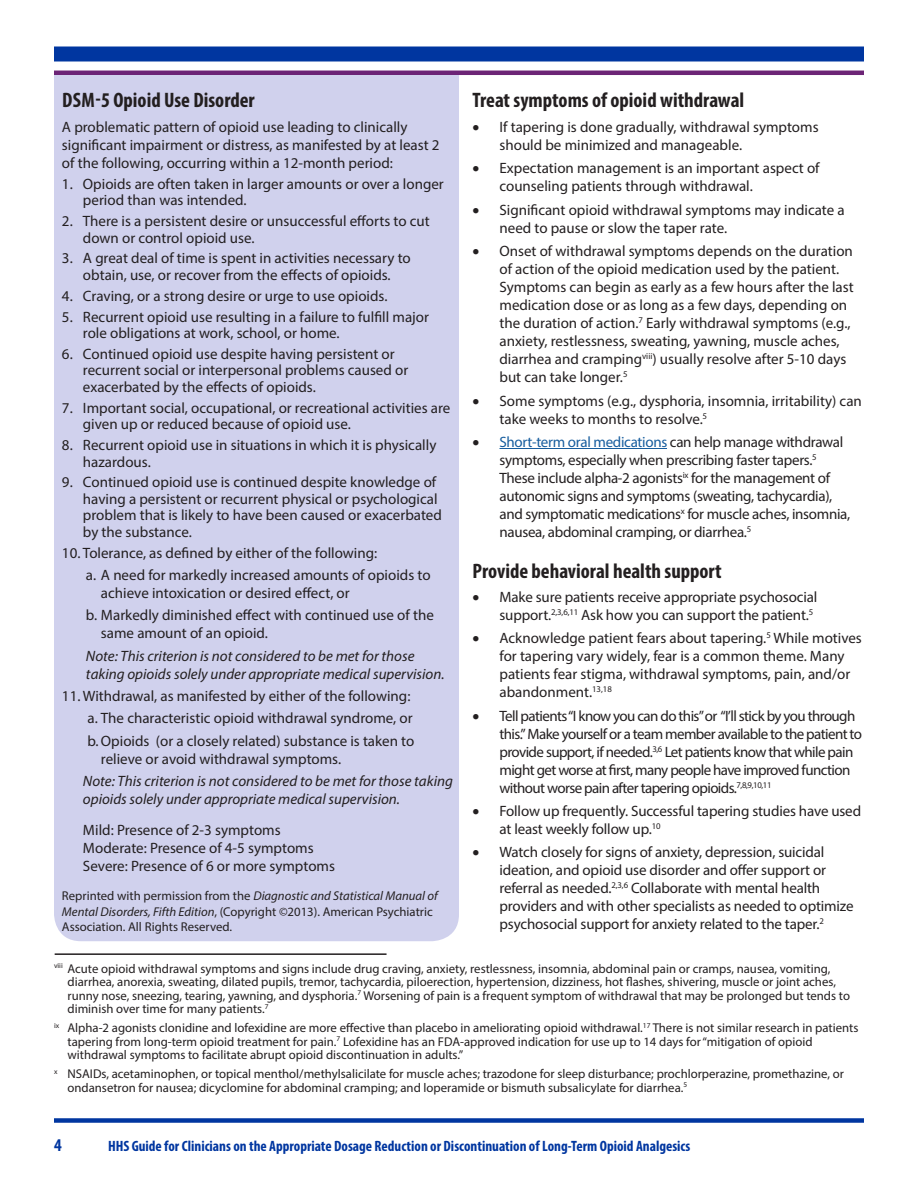
<style>
.page{position:relative;width:918px;height:1188px;background:#fff}
.page>*{position:absolute;margin:0;border:0;box-sizing:border-box;transform-origin:0 0}
.t1{font:700 condensed 21px "Myriad Pro";color:#231f20}
.t2{font:700 condensed 18px "Myriad Pro";color:#0036a0}
.List_Paragraph{font:15px/18px "Myriad Pro";color:#231f20}
.List_Paragraph-2{font:15px/18px "Myriad Pro";letter-spacing:-.02em;color:#231f20}
.List_Paragraph-3{font:15px/18px "Myriad Pro";letter-spacing:-.04em;color:#231f20}
.List_Paragraph-4{font:italic 15px/18px "Myriad Pro";color:#231f20}
.t3{font:700 condensed 15px "Myriad Pro";color:#0036a0}
.t4{font:15px "Symbol";color:#231f20}
.t5{font:12.75px/13.5px "Myriad Pro";color:#231f20}
.s1{color:#175d9e}
.s2{font-style:italic}
</style>
<div class="page">
<div style="left:54px;top:46px;width:810px;height:16px;background:#0036a0"></div>
<div style="left:54px;top:1118px;width:810px;height:5px;background:#0036a0"></div>
<hr style="left:54px;top:71px;width:810px;height:4px;background:#6c2476">
<hr style="left:500px;top:448px;width:167px;height:1px;background:#175d9e">
<hr style="left:55px;top:953px;width:332px;height:2px;background:#231f20">
<div style="left:54px;top:75px;width:405px;height:866px;background:#d0d1ed"></div>
<p class="t1" style="left:472px;top:87px;width:273px">Treat symptoms of opioid withdrawal</p>
<p class="List_Paragraph" style="left:500px;top:118px;width:321px;text-indent:-27px">• If tapering is done gradually, withdrawal symptoms should be minimized and manageable.</p>
<p class="List_Paragraph" style="left:500px;top:159px;width:322px;text-indent:-27px">• Expectation management is an important aspect of counseling patients through withdrawal.</p>
<p class="List_Paragraph" style="left:500px;top:201px;width:347px;text-indent:-27px">• Significant opioid withdrawal symptoms may indicate a need to pause or slow the taper rate.</p>
<p class="List_Paragraph" style="left:499px;top:242px;width:356px;text-indent:-27px">• Onset of withdrawal symptoms depends on the duration of action of the opioid medication used by the patient.<br>Symptoms can begin as early as a few hours after the last medication dose or as long as a few days, depending on the duration of action.<sup>7</sup> Early withdrawal symptoms (e.g., anxiety, restlessness, sweating, yawning, muscle aches, diarrhea and cramping<sup>viii</sup>) usually resolve after 5-10 days but can take longer.<sup>5</sup></p>
<p class="List_Paragraph" style="left:500px;top:391px;width:364px;text-indent:-27px">• Some symptoms (e.g., dysphoria, insomnia, irritability) can take weeks to months to resolve.<sup>5</sup></p>
<p class="t4" style="left:472px;top:432px;width:8px">•</p>
<p class="List_Paragraph-2" style="left:499px;top:433px;width:352px"><span class="s1">Short-term oral medications</span> can help manage withdrawal symptoms, especially when prescribing faster tapers.<sup>5<br></sup>These include alpha-2 agonists<sup>ix</sup> for the management of autonomic signs and symptoms (sweating, tachycardia), and symptomatic medications<sup>x</sup> for muscle aches, insomnia, nausea, abdominal cramping, or diarrhea.<sup>5</sup></p>
<p class="t1" style="left:472px;top:558px;width:251px">Provide behavioral health support</p>
<p class="List_Paragraph" style="left:472px;top:588px;width:346px;text-align:right">• Make sure patients receive appropriate psychosocial support.<sup>2,3,6,11</sup> Ask how you can support the patient.<sup>5</sup></p>
<p class="List_Paragraph" style="left:499px;top:629px;width:364px;text-indent:-27px">• Acknowledge patient fears about tapering.<sup>5</sup> While motives for tapering vary widely, fear is a common theme. Many patients fear stigma, withdrawal symptoms, pain, and/or abandonment.<sup>13,18</sup></p>
<p class="List_Paragraph-3" style="left:499px;top:706px;width:364px;text-indent:-27px">• Tell patients “I know you can do this”or “I’ll stick by you through this.” Make yourself or a team member available to the patient to provide support, if needed.<sup>3,6</sup> Let patients know that while pain might get worse at first, many people have improved function without worse pain after tapering opioids.<sup>7,8,9,10,11</sup></p>
<p class="List_Paragraph" style="left:500px;top:802px;width:363px;text-indent:-27px">• Follow up frequently. Successful tapering studies have used at least weekly follow up.<sup>10</sup></p>
<p class="List_Paragraph" style="left:500px;top:843px;width:356px;text-indent:-27px">• Watch closely for signs of anxiety, depression, suicidal ideation, and opioid use disorder and offer support or referral as needed.<sup>2,3,6</sup> Collaborate with mental health providers and with other specialists as needed to optimize psychosocial support for anxiety related to the taper.<sup>2</sup></p>
<p class="t5" style="left:67px;top:962px;width:784px;text-indent:-13px"><sup>viii</sup> Acute opioid withdrawal symptoms and signs include drug craving, anxiety, restlessness, insomnia, abdominal pain or cramps, nausea, vomiting, diarrhea, anorexia, sweating, dilated pupils, tremor, tachycardia, piloerection, hypertension, dizziness, hot flashes, shivering, muscle or joint aches, runny nose, sneezing, tearing, yawning, and dysphoria.<sup>7</sup> Worsening of pain is a frequent symptom of withdrawal that may be prolonged but tends to diminish over time for many patients.<sup>7</sup></p>
<p class="t5" style="left:67px;top:1021px;width:792px;text-indent:-13px"><sup>ix</sup> Alpha-2 agonists clonidine and lofexidine are more effective than placebo in ameliorating opioid withdrawal.<sup>17</sup> There is not similar research in patients tapering from long-term opioid treatment for pain.<sup>7</sup> Lofexidine has an FDA-approved indication for use up to 14 days for “mitigation of opioid withdrawal symptoms to facilitate abrupt opioid discontinuation in adults.”</p>
<p class="t5" style="left:68px;top:1067px;width:778px;text-indent:-14px"><sup>x</sup> NSAIDs, acetaminophen, or topical menthol/methylsalicilate for muscle aches; trazodone for sleep disturbance; prochlorperazine, promethazine, or ondansetron for nausea; dicyclomine for abdominal cramping; and loperamide or bismuth subsalicylate for diarrhea.<sup>5</sup></p>
<p class="t1" style="left:62px;top:87px;width:194px">DSM-5 Opioid Use Disorder</p>
<p class="List_Paragraph" style="left:62px;top:118px;width:379px">A problematic pattern of opioid use leading to clinically significant impairment or distress, as manifested by at least 2 of the following, occurring within a 12-month period:</p>
<p class="List_Paragraph" style="left:83px;top:175px;width:362px;line-height:16.5px;text-indent:-21px">1. Opioids are often taken in larger amounts or over a longer period than was intended.</p>
<p class="List_Paragraph" style="left:83px;top:213px;width:348px;line-height:16.5px;text-indent:-21px">2. There is a persistent desire or unsuccessful efforts to cut down or control opioid use.</p>
<p class="List_Paragraph" style="left:62px;top:250px;width:350px;line-height:16.5px;text-align:center">3. A great deal of time is spent in activities necessary to obtain, use, or recover from the effects of opioids.</p>
<p class="List_Paragraph" style="left:62px;top:287px;width:327px">4. Craving, or a strong desire or urge to use opioids.</p>
<p class="List_Paragraph" style="left:83px;top:308px;width:348px;line-height:16.5px;text-indent:-21px">5. Recurrent opioid use resulting in a failure to fulfill major role obligations at work, school, or home.</p>
<p class="List_Paragraph" style="left:83px;top:345px;width:327px;line-height:16.5px;text-indent:-21px">6. Continued opioid use despite having persistent or recurrent social or interpersonal problems caused or exacerbated by the effects of opioids.</p>
<p class="List_Paragraph" style="left:83px;top:399px;width:369px;line-height:16.5px;text-indent:-21px">7. Important social, occupational, or recreational activities are given up or reduced because of opioid use.</p>
<p class="List_Paragraph" style="left:83px;top:437px;width:355px;line-height:16.5px;text-indent:-21px">8. Recurrent opioid use in situations in which it is physically hazardous.</p>
<p class="List_Paragraph" style="left:83px;top:474px;width:360px;line-height:16.5px;text-indent:-21px">9. Continued opioid use is continued despite knowledge of having a persistent or recurrent physical or psychological problem that is likely to have been caused or exacerbated by the substance.</p>
<p class="List_Paragraph" style="left:62px;top:543px;width:317px">10. Tolerance, as defined by either of the following:</p>
<p class="List_Paragraph" style="left:101px;top:566px;width:331px;text-indent:-15px">a. A need for markedly increased amounts of opioids to achieve intoxication or desired effect, or</p>
<p class="List_Paragraph" style="left:101px;top:606px;width:334px;text-indent:-15px">b. Markedly diminished effect with continued use of the same amount of an opioid.</p>
<p class="List_Paragraph-4" style="left:86px;top:646px;width:360px">Note: This criterion is not considered to be met for those taking opioids solely under appropriate medical supervision.</p>
<p class="List_Paragraph" style="left:62px;top:687px;width:350px">11. Withdrawal, as manifested by either of the following:</p>
<p class="List_Paragraph" style="left:87px;top:709px;width:327px">a. The characteristic opioid withdrawal syndrome, or</p>
<p class="List_Paragraph" style="left:101px;top:731px;width:315px;text-indent:-14px">b.Opioids (or a closely related) substance is taken to relieve or avoid withdrawal symptoms.</p>
<p class="List_Paragraph-4" style="left:83px;top:772px;width:372px">Note: This criterion is not considered to be met for those taking opioids solely under appropriate medical supervision.</p>
<p class="List_Paragraph" style="left:83px;top:821px;width:199px">Mild: Presence of 2-3 symptoms</p>
<p class="List_Paragraph" style="left:83px;top:839px;width:232px">Moderate: Presence of 4-5 symptoms</p>
<p class="List_Paragraph" style="left:83px;top:857px;width:254px">Severe: Presence of 6 or more symptoms</p>
<p class="t5" style="left:62px;top:888px;width:377px;line-height:15.3px">Reprinted with permission from the <span class="s2">Diagnostic and Statistical Manual of<br>Mental Disorders, Fifth Edition</span>, (Copyright ©2013). American Psychiatric<br>Association. All Rights Reserved.</p>
<p class="t2" style="left:54px;top:1133px;width:9px">4</p>
<p class="t3" style="left:108px;top:1136px;width:584px">HHS Guide for Clinicians on the Appropriate Dosage Reduction or Discontinuation of Long-Term Opioid Analgesics</p>
</div>
